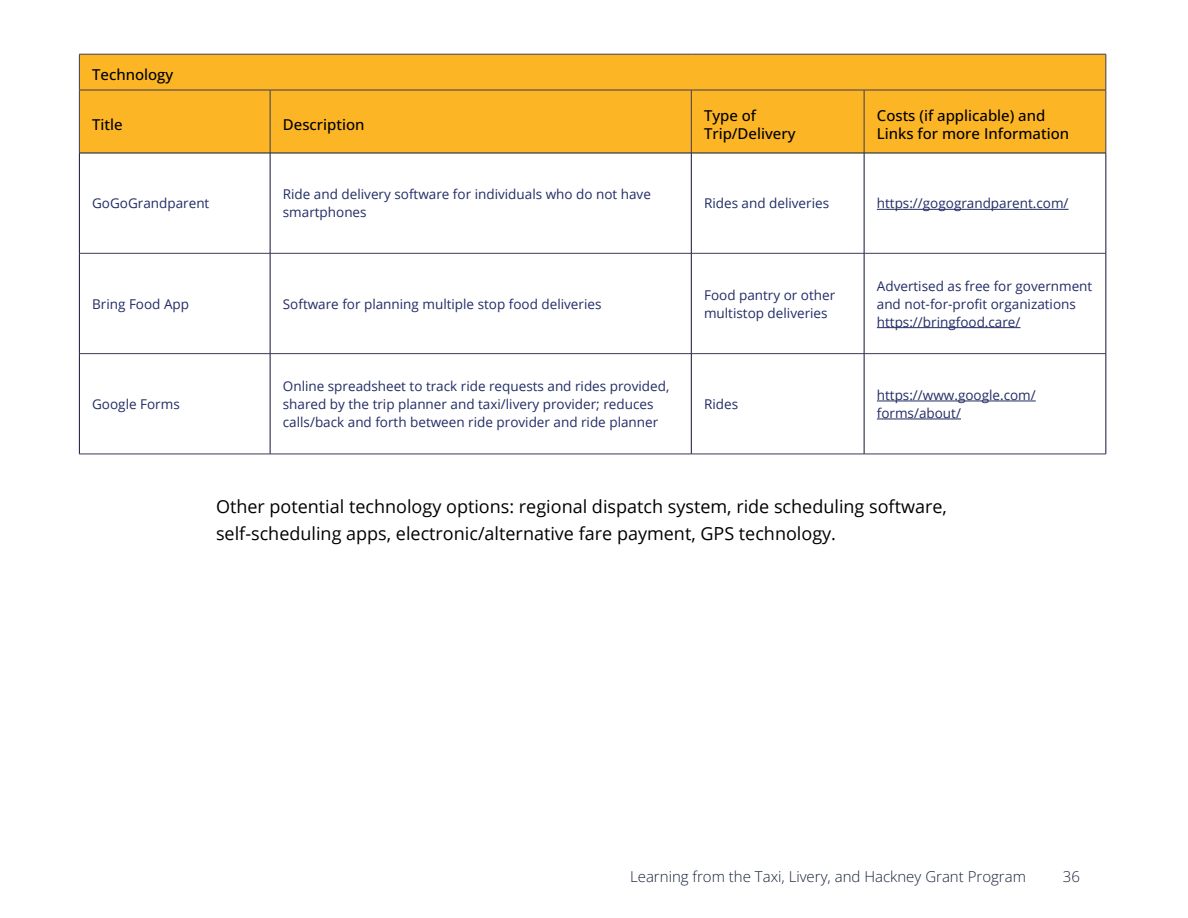
<style>
.page{position:relative;width:1188px;height:918px;background:#fff}
.page>*{position:absolute;margin:0;border:0;box-sizing:border-box;transform-origin:0 0}
.BodyCopy{font:18px/27px "Open Sans";color:#000}
.ExtraFigureCalloutCo{font:500 15px/18px "Open Sans";color:#000}
.t1{font:300 15px "Open Sans";color:#1c243b}
.ExtraFigureCalloutCo-2{font:13.5px/18px "Open Sans";color:#222c65}
</style>
<div class="page">
<div style="left:80px;top:55px;width:1026px;height:98px;background:#fcb524"></div>
<svg style="left:80px;top:154px;width:1026px;height:300px"></svg>
<hr style="left:79px;top:54px;width:191px;height:1px;background:#3d3b55">
<hr style="left:79px;top:54px;width:1px;height:36px;background:#3d3b55">
<hr style="left:270px;top:54px;width:421px;height:1px;background:#3d3b55">
<hr style="left:691px;top:54px;width:173px;height:1px;background:#3d3b55">
<hr style="left:864px;top:54px;width:242px;height:1px;background:#3d3b55">
<hr style="left:1106px;top:54px;width:1px;height:36px;background:#3d3b55">
<hr style="left:79px;top:90px;width:191px;height:1px;background:#3d3b55">
<hr style="left:79px;top:90px;width:1px;height:63px;background:#3d3b55">
<hr style="left:270px;top:90px;width:421px;height:1px;background:#3d3b55">
<hr style="left:270px;top:90px;width:1px;height:63px;background:#3d3b55">
<hr style="left:691px;top:90px;width:173px;height:1px;background:#3d3b55">
<hr style="left:691px;top:90px;width:1px;height:63px;background:#3d3b55">
<hr style="left:864px;top:90px;width:242px;height:1px;background:#3d3b55">
<hr style="left:864px;top:90px;width:1px;height:63px;background:#3d3b55">
<hr style="left:1106px;top:90px;width:1px;height:63px;background:#3d3b55">
<hr style="left:80px;top:253px;width:190px;height:1px;background:#3d3b55">
<hr style="left:270px;top:253px;width:421px;height:1px;background:#3d3b55">
<hr style="left:692px;top:253px;width:172px;height:1px;background:#3d3b55">
<hr style="left:864px;top:253px;width:242px;height:1px;background:#3d3b55">
<hr style="left:80px;top:353px;width:190px;height:1px;background:#3d3b55">
<hr style="left:270px;top:353px;width:421px;height:1px;background:#3d3b55">
<hr style="left:692px;top:353px;width:172px;height:1px;background:#3d3b55">
<hr style="left:864px;top:353px;width:242px;height:1px;background:#3d3b55">
<hr style="left:79px;top:454px;width:191px;height:1px;background:#3d3b55">
<hr style="left:270px;top:454px;width:421px;height:1px;background:#3d3b55">
<hr style="left:691px;top:454px;width:173px;height:1px;background:#3d3b55">
<hr style="left:864px;top:454px;width:242px;height:1px;background:#3d3b55">
<hr style="left:79px;top:153px;width:191px;height:1px;background:#111436">
<hr style="left:79px;top:153px;width:1px;height:100px;background:#111436">
<hr style="left:270px;top:153px;width:421px;height:1px;background:#111436">
<hr style="left:270px;top:153px;width:1px;height:100px;background:#111436">
<hr style="left:691px;top:153px;width:173px;height:1px;background:#111436">
<hr style="left:691px;top:153px;width:1px;height:100px;background:#111436">
<hr style="left:864px;top:153px;width:242px;height:1px;background:#111436">
<hr style="left:864px;top:153px;width:1px;height:100px;background:#111436">
<hr style="left:1106px;top:153px;width:1px;height:100px;background:#111436">
<hr style="left:79px;top:253px;width:1px;height:101px;background:#111436">
<hr style="left:270px;top:253px;width:1px;height:101px;background:#111436">
<hr style="left:691px;top:253px;width:1px;height:101px;background:#111436">
<hr style="left:864px;top:253px;width:1px;height:101px;background:#111436">
<hr style="left:1106px;top:253px;width:1px;height:101px;background:#111436">
<hr style="left:79px;top:354px;width:1px;height:100px;background:#111436">
<hr style="left:270px;top:354px;width:1px;height:100px;background:#111436">
<hr style="left:691px;top:354px;width:1px;height:100px;background:#111436">
<hr style="left:864px;top:354px;width:1px;height:100px;background:#111436">
<hr style="left:1106px;top:354px;width:1px;height:100px;background:#111436">
<hr style="left:877px;top:209px;width:192px;height:1px;background:#222c65">
<hr style="left:877px;top:327px;width:144px;height:1px;background:#222c65">
<hr style="left:877px;top:401px;width:159px;height:1px;background:#222c65">
<hr style="left:877px;top:419px;width:84px;height:1px;background:#222c65">
<p class="ExtraFigureCalloutCo" style="left:92px;top:65px;width:83px">Technology</p>
<p class="ExtraFigureCalloutCo" style="left:92px;top:115px;width:32px">Title</p>
<p class="ExtraFigureCalloutCo" style="left:283px;top:115px;width:83px">Description</p>
<p class="ExtraFigureCalloutCo" style="left:704px;top:106px;width:93px">Type of<br>Trip/Delivery</p>
<p class="ExtraFigureCalloutCo" style="left:877px;top:106px;width:194px">Costs (if applicable) and<br>Links for more Information</p>
<p class="ExtraFigureCalloutCo-2" style="left:92px;top:194px;width:119px">GoGoGrandparent</p>
<p class="ExtraFigureCalloutCo-2" style="left:283px;top:185px;width:370px">Ride and delivery software for individuals who do not have smartphones</p>
<p class="ExtraFigureCalloutCo-2" style="left:704px;top:194px;width:127px">Rides and deliveries</p>
<p class="ExtraFigureCalloutCo-2" style="left:877px;top:194px;width:193px">https://gogograndparent.com/</p>
<p class="ExtraFigureCalloutCo-2" style="left:92px;top:294px;width:99px">Bring Food App</p>
<p class="ExtraFigureCalloutCo-2" style="left:283px;top:294px;width:320px">Software for planning multiple stop food deliveries</p>
<p class="ExtraFigureCalloutCo-2" style="left:704px;top:285px;width:133px">Food pantry or other multistop deliveries</p>
<p class="ExtraFigureCalloutCo-2" style="left:877px;top:276px;width:217px">Advertised as free for government and not-for-profit organizations https://bringfood.care/</p>
<p class="ExtraFigureCalloutCo-2" style="left:92px;top:395px;width:89px">Google Forms</p>
<p class="ExtraFigureCalloutCo-2" style="left:283px;top:377px;width:388px">Online spreadsheet to track ride requests and rides provided, shared by the trip planner and taxi/livery provider; reduces calls/back and forth between ride provider and ride planner</p>
<p class="ExtraFigureCalloutCo-2" style="left:704px;top:395px;width:36px">Rides</p>
<p class="ExtraFigureCalloutCo-2" style="left:877px;top:386px;width:160px">https://www.google.com/ forms/about/</p>
<p class="BodyCopy" style="left:216px;top:493px;width:732px">Other potential technology options: regional dispatch system, ride scheduling software, self-scheduling apps, electronic/alternative fare payment, GPS technology.</p>
<p class="t1" style="left:630px;top:866px;width:397px">Learning from the Taxi, Livery, and Hackney Grant Program</p>
<p class="t1" style="left:1063px;top:867px;width:19px">36</p>
</div>
